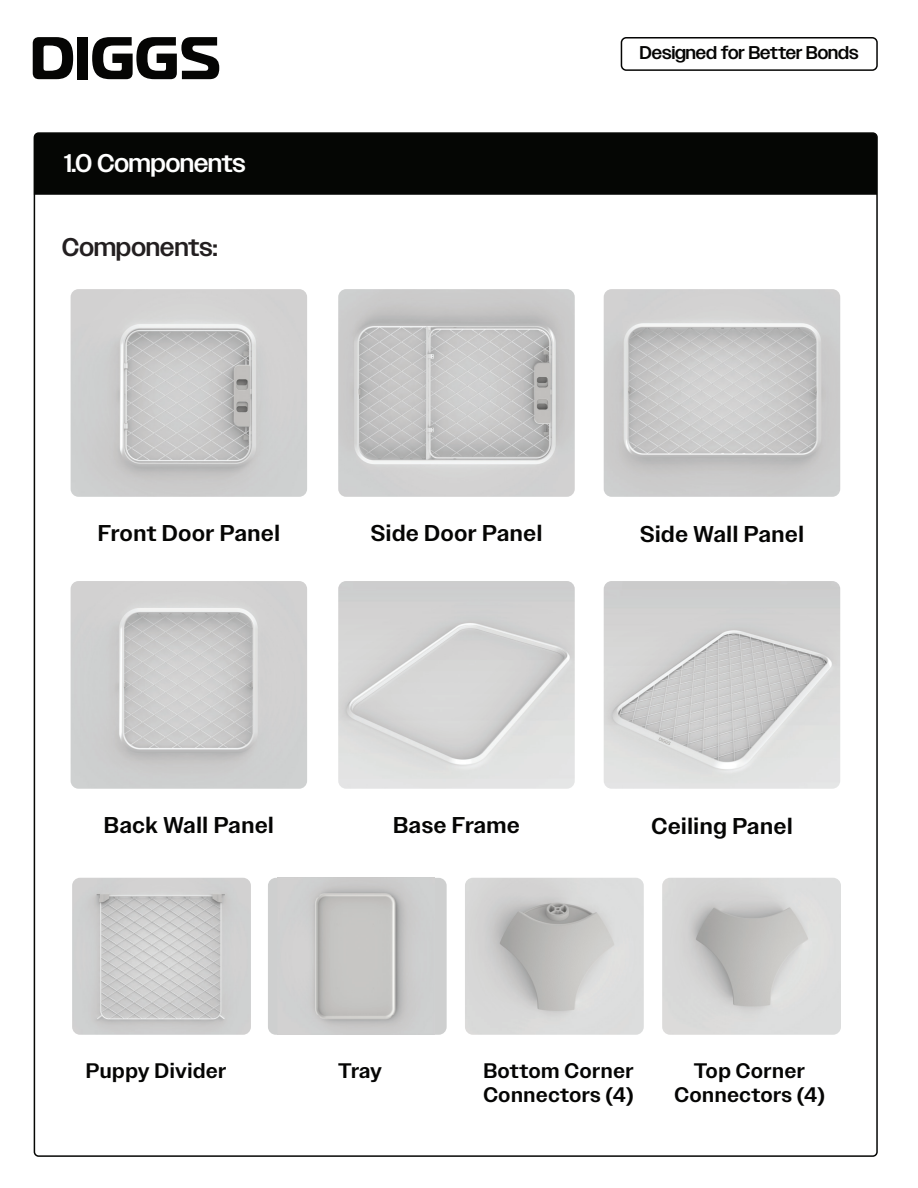
<style>
.page{position:relative;width:918px;height:1188px;background:#fff}
.page>*{position:absolute;margin:0;border:0;box-sizing:border-box;transform-origin:0 0}
.t1{font:500 25.5px "Owners";color:#fff}
.t2{font:500 25.5px "Owners";letter-spacing:.01em;color:#231f20}
.t3{font:500 22.8px "Owners Text";color:#050504}
.t4{font:500 21px/24px "Owners Text";color:#050504}
.t5{font:500 18.45px "Owners";color:#050504}
</style>
<div class="page">
<div style="left:268px;top:878px;width:179px;height:157px;background:#cecfcf;border-radius:8px"></div>
<img style="left:313px;top:886px;width:93px;height:140px">
<img style="left:662px;top:878px;width:179px;height:157px">
<img style="left:465px;top:878px;width:179px;height:157px">
<img style="left:72px;top:878px;width:179px;height:157px">
<img style="left:71px;top:289px;width:236px;height:208px">
<img style="left:338px;top:289px;width:237px;height:208px">
<div style="left:37px;top:135px;width:838px;height:60px;background:#050604"></div>
<svg style="left:33px;top:37px;width:40px;height:42px"></svg>
<div style="left:77px;top:37px;width:11px;height:42px;background:#050504"></div>
<svg style="left:92px;top:37px;width:127px;height:42px"></svg>
<div style="left:621px;top:37px;width:257px;height:34px;border:2px solid #050504;border-radius:5px"></div>
<img style="left:71px;top:581px;width:236px;height:208px">
<img style="left:338px;top:581px;width:237px;height:208px">
<img style="left:604px;top:581px;width:236px;height:208px">
<img style="left:604px;top:289px;width:236px;height:208px">
<p class="t1" style="left:64px;top:148px;width:183px">1.0 Components</p>
<p class="t2" style="left:62px;top:233px;width:157px">Components:</p>
<p class="t5" style="left:640px;top:42px;width:220px">Designed for Better Bonds</p>
<p class="t3" style="left:97px;top:519px;width:184px">Front Door Panel</p>
<p class="t3" style="left:370px;top:519px;width:174px">Side Door Panel</p>
<p class="t3" style="left:640px;top:520px;width:166px">Side Wall Panel</p>
<p class="t3" style="left:104px;top:810px;width:172px">Back Wall Panel</p>
<p class="t3" style="left:393px;top:810px;width:129px">Base Frame</p>
<p class="t3" style="left:651px;top:812px;width:143px">Ceiling Panel</p>
<p class="t4" style="left:85px;top:1059px;width:143px">Puppy Divider</p>
<p class="t4" style="left:338px;top:1059px;width:45px">Tray</p>
<p class="t4" style="left:674px;top:1059px;width:152px;text-align:center">Top Corner<br>Connectors (4)</p>
<p class="t4" style="left:483px;top:1059px;width:152px">Bottom Corner<br>Connectors (4)</p>
</div>
